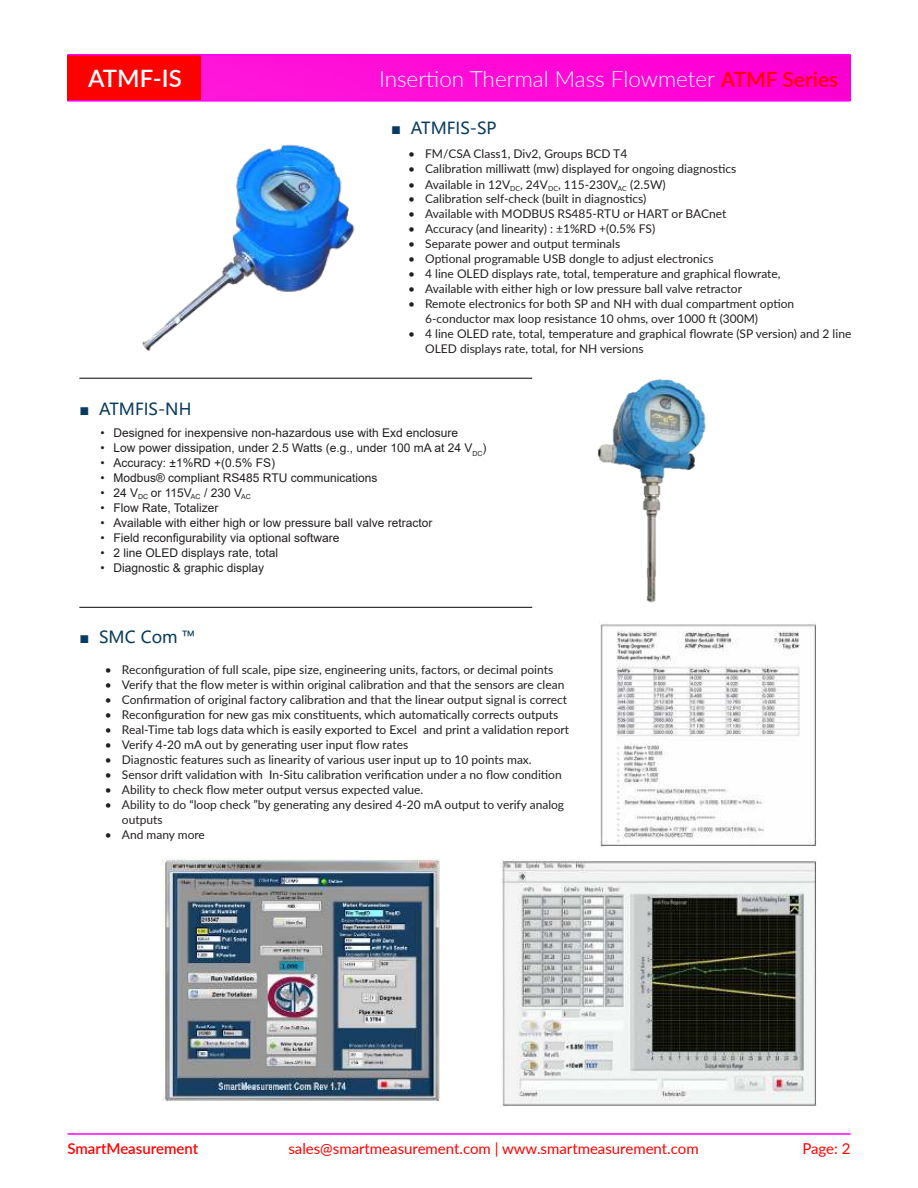
<style>
.page{position:relative;width:918px;height:1188px;background:#fff}
.page>*{position:absolute;margin:0;border:0;box-sizing:border-box;transform-origin:0 0}
.t1{font:600 24px "Lato";color:#fff}
.t2{font:300 22.5px "Lato";color:#fff}
.t3{font:16.5px "Microsoft Ya Hei";color:#083b60}
.t4{font:15px "Lato";color:#f00}
.t5{font:600 15px "Lato";color:#f00}
.t6{font:12px/15px "Lato";color:#231f20}
.t7{font:12px "Arial";color:#231f20}
.s1{font-weight:600;font-size:21px;color:#f00}
</style>
<div class="page">
<hr style="left:68px;top:1133px;width:783px;height:2px;background:#f0f">
<div style="left:68px;top:55px;width:133px;height:46px;background:#f00"></div>
<div style="left:201px;top:55px;width:650px;height:46px;background:#ff0ad7"></div>
<hr style="left:68px;top:100px;width:783px;height:2px;background:#f0f">
<hr style="left:68px;top:54px;width:783px;height:1px;background:#f0f">
<hr style="left:79px;top:378px;width:453px;height:1px;background:#231f20">
<hr style="left:79px;top:607px;width:453px;height:1px;background:#231f20">
<img style="left:142px;top:144px;width:213px;height:207px">
<img style="left:597px;top:379px;width:109px;height:224px">
<img style="left:161px;top:858px;width:279px;height:243px">
<img style="left:500px;top:859px;width:316px;height:247px">
<img style="left:599px;top:621px;width:217px;height:225px">
<h1 class="t1" style="left:88px;top:68px;width:95px">ATMF-IS</h1>
<h2 class="t2" style="left:379px;top:63px;width:461px">Insertion Thermal Mass Flowmeter <span class="s1">ATMF Series</span></h2>
<h3 class="t3" style="left:391px;top:117px;width:107px">■ ATMFIS-SP</h3>
<p class="t6" style="left:408px;top:147px;width:221px">• FM/CSA Class1, Div2, Groups BCD T4</p>
<p class="t6" style="left:408px;top:162px;width:330px">• Calibration milliwatt (mw) displayed for ongoing diagnostics</p>
<p class="t6" style="left:408px;top:178px;width:259px">• Available in 12V<sub>DC</sub>, 24V<sub>DC</sub>, 115-230V<sub>AC</sub> (2.5W)</p>
<p class="t6" style="left:408px;top:192px;width:240px">• Calibration self-check (built in diagnostics)</p>
<p class="t6" style="left:408px;top:207px;width:320px">• Available with MODBUS RS485-RTU or HART or BACnet</p>
<p class="t6" style="left:408px;top:222px;width:249px">• Accuracy (and linearity) : ±1%RD +(0.5% FS)</p>
<p class="t6" style="left:408px;top:237px;width:214px">• Separate power and output terminals</p>
<p class="t6" style="left:408px;top:252px;width:307px">• Optional programable USB dongle to adjust electronics</p>
<p class="t6" style="left:408px;top:267px;width:374px">• 4 line OLED displays rate, total, temperature and graphical flowrate,</p>
<p class="t6" style="left:408px;top:282px;width:335px">• Available with either high or low pressure ball valve retractor</p>
<p class="t6" style="left:425px;top:297px;width:371px;text-indent:-17px">• Remote electronics for both SP and NH with dual compartment option<br>6-conductor max loop resistance 10 ohms, over 1000 ft (300M)</p>
<p class="t6" style="left:425px;top:327px;width:428px;text-indent:-17px">• 4 line OLED rate, total, temperature and graphical flowrate (SP version) and 2 line<br>OLED displays rate, total, for NH versions</p>
<h3 class="t3" style="left:79px;top:398px;width:114px">■ ATMFIS-NH</h3>
<p class="t7" style="left:101px;top:428px;width:359px">• Designed for inexpensive non-hazardous use with Exd enclosure</p>
<p class="t7" style="left:101px;top:443px;width:387px">• Low power dissipation, under 2.5 Watts (e.g., under 100 mA at 24 V<sub>DC</sub>)</p>
<p class="t7" style="left:101px;top:458px;width:176px">• Accuracy: ±1%RD +(0.5% FS)</p>
<p class="t7" style="left:101px;top:473px;width:278px">• Modbus® compliant RS485 RTU communications</p>
<p class="t7" style="left:101px;top:488px;width:152px">• 24 V<sub>DC</sub> or 115V<sub>AC</sub> / 230 V<sub>AC</sub></p>
<p class="t7" style="left:101px;top:503px;width:119px">• Flow Rate, Totalizer</p>
<p class="t7" style="left:101px;top:518px;width:333px">• Available with either high or low pressure ball valve retractor</p>
<p class="t7" style="left:101px;top:533px;width:240px">• Field reconfigurability via optional software</p>
<p class="t7" style="left:101px;top:548px;width:179px">• 2 line OLED displays rate, total</p>
<p class="t7" style="left:101px;top:563px;width:165px">• Diagnostic &amp; graphic display</p>
<h3 class="t3" style="left:79px;top:626px;width:118px">■ SMC Com ™</h3>
<p class="t6" style="left:105px;top:663px;width:450px">• Reconfiguration of full scale, pipe size, engineering units, factors, or decimal points</p>
<p class="t6" style="left:105px;top:678px;width:461px">• Verify that the flow meter is within original calibration and that the sensors are clean</p>
<p class="t6" style="left:105px;top:693px;width:464px">• Confirmation of original factory calibration and that the linear output signal is correct</p>
<p class="t6" style="left:105px;top:708px;width:455px">• Reconfiguration for new gas mix constituents, which automatically corrects outputs</p>
<p class="t6" style="left:105px;top:723px;width:466px">• Real-Time tab logs data which is easily exported to Excel and print a validation report</p>
<p class="t6" style="left:105px;top:738px;width:305px">• Verify 4-20 mA out by generating user input flow rates</p>
<p class="t6" style="left:105px;top:753px;width:428px">• Diagnostic features such as linearity of various user input up to 10 points max.</p>
<p class="t6" style="left:105px;top:768px;width:458px">• Sensor drift validation with In-Situ calibration verification under a no flow condition</p>
<p class="t6" style="left:105px;top:783px;width:320px">• Ability to check flow meter output versus expected value.</p>
<p class="t6" style="left:122px;top:798px;width:444px;text-indent:-17px">• Ability to do “loop check ”by generating any desired 4-20 mA output to verify analog outputs</p>
<p class="t6" style="left:105px;top:828px;width:102px">• And many more</p>
<p class="t5" style="left:68px;top:1142px;width:132px">SmartMeasurement</p>
<p class="t4" style="left:288px;top:1142px;width:412px">sales@smartmeasurement.com | www.smartmeasurement.com</p>
<p class="t4" style="left:802px;top:1142px;width:50px">Page: 2</p>
</div>
